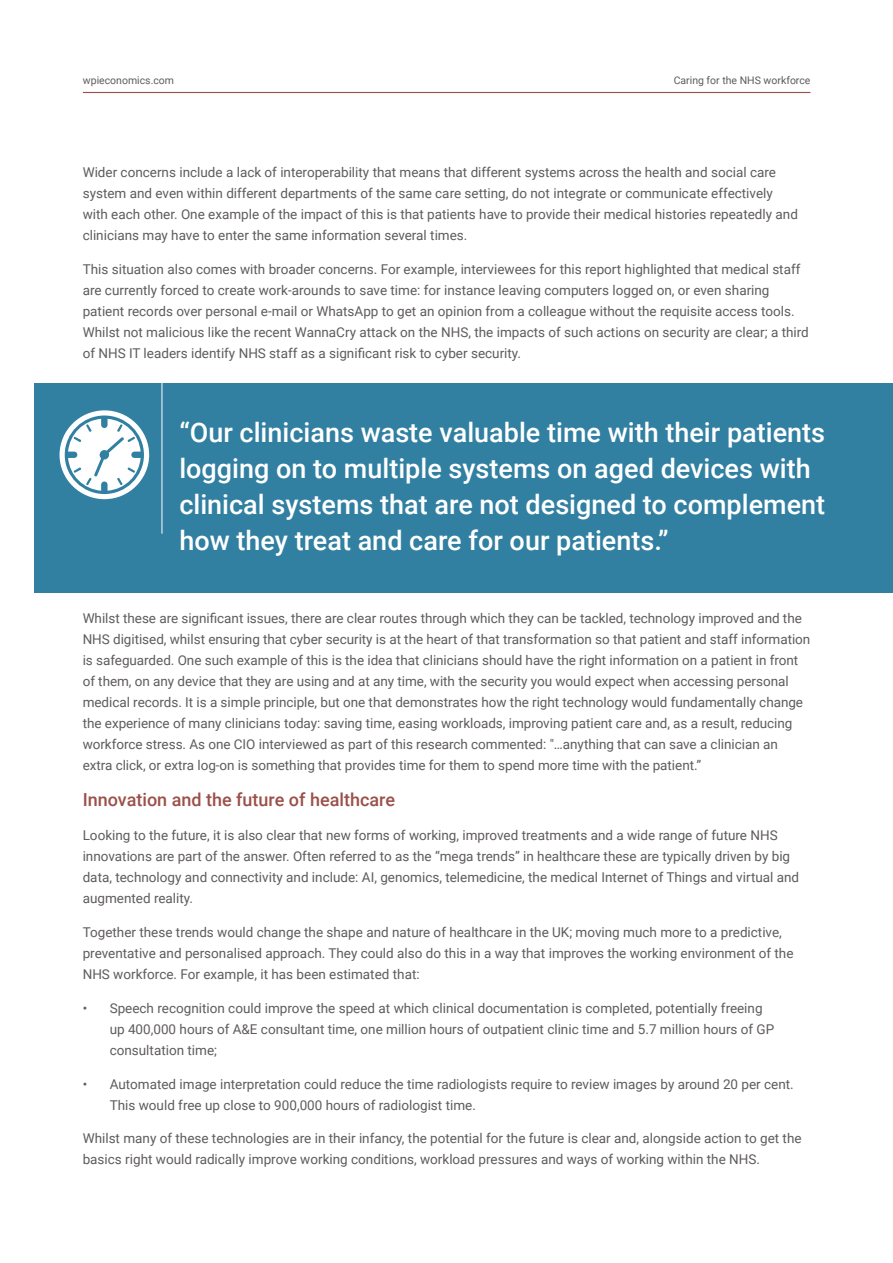
<style>
.page{position:relative;width:893px;height:1263px;background:#fff}
.page>*{position:absolute;margin:0;border:0;box-sizing:border-box;transform-origin:0 0}
.t1{font:500 27px/36px "Roboto";color:#fff}
.t2{font:500 18px "Roboto";color:#9b504a}
.t3{font:13.5px/21px "Roboto";color:#5f5b5b}
.t4{font:10.5px "Roboto";color:#5f5b5b}
</style>
<div class="page">
<hr style="left:83px;top:92px;width:727px;height:1px;background:#9b504a">
<div style="left:34px;top:383px;width:859px;height:210px;background:#3180a2"></div>
<hr style="left:162px;top:381px;width:1px;height:153px;background:#fff">
<svg style="left:60px;top:410px;width:89px;height:89px"></svg>
<p class="t4" style="left:83px;top:72px;width:93px">wpieconomics.com</p>
<p class="t4" style="left:674px;top:72px;width:138px">Caring for the NHS workforce</p>
<p class="t3" style="left:83px;top:161px;width:717px">Wider concerns include a lack of interoperability that means that different systems across the health and social care system and even within different departments of the same care setting, do not integrate or communicate effectively with each other. One example of the impact of this is that patients have to provide their medical histories repeatedly and clinicians may have to enter the same information several times.</p>
<p class="t3" style="left:83px;top:258px;width:728px">This situation also comes with broader concerns. For example, interviewees for this report highlighted that medical staff are currently forced to create work-arounds to save time: for instance leaving computers logged on, or even sharing patient records over personal e-mail or WhatsApp to get an opinion from a colleague without the requisite access tools.<br>Whilst not malicious like the recent WannaCry attack on the NHS, the impacts of such actions on security are clear; a third of NHS IT leaders identify NHS staff as a significant risk to cyber security.</p>
<h1 class="t1" style="left:179px;top:413px;width:647px">“Our clinicians waste valuable time with their patients logging on to multiple systems on aged devices with clinical systems that are not designed to complement how they treat and care for our patients.”</h1>
<p class="t3" style="left:83px;top:607px;width:729px">Whilst these are significant issues, there are clear routes through which they can be tackled, technology improved and the NHS digitised, whilst ensuring that cyber security is at the heart of that transformation so that patient and staff information is safeguarded. One such example of this is the idea that clinicians should have the right information on a patient in front of them, on any device that they are using and at any time, with the security you would expect when accessing personal medical records. It is a simple principle, but one that demonstrates how the right technology would fundamentally change the experience of many clinicians today: saving time, easing workloads, improving patient care and, as a result, reducing workforce stress. As one CIO interviewed as part of this research commented: "…anything that can save a clinician an extra click, or extra log-on is something that provides time for them to spend more time with the patient.”</p>
<h2 class="t2" style="left:83px;top:787px;width:314px">Innovation and the future of healthcare</h2>
<p class="t3" style="left:83px;top:824px;width:718px">Looking to the future, it is also clear that new forms of working, improved treatments and a wide range of future NHS innovations are part of the answer. Often referred to as the “mega trends” in healthcare these are typically driven by big data, technology and connectivity and include: AI, genomics, telemedicine, the medical Internet of Things and virtual and augmented reality.</p>
<p class="t3" style="left:83px;top:921px;width:712px">Together these trends would change the shape and nature of healthcare in the UK; moving much more to a predictive, preventative and personalised approach. They could also do this in a way that improves the working environment of the<br>NHS workforce. For example, it has been estimated that:</p>
<p class="t3" style="left:110px;top:997px;width:666px;text-indent:-27px">• Speech recognition could improve the speed at which clinical documentation is completed, potentially freeing up 400,000 hours of A&amp;E consultant time, one million hours of outpatient clinic time and 5.7 million hours of GP consultation time;</p>
<p class="t3" style="left:110px;top:1073px;width:686px;text-indent:-27px">• Automated image interpretation could reduce the time radiologists require to review images by around 20 per cent.<br>This would free up close to 900,000 hours of radiologist time.</p>
<p class="t3" style="left:83px;top:1127px;width:720px">Whilst many of these technologies are in their infancy, the potential for the future is clear and, alongside action to get the basics right would radically improve working conditions, workload pressures and ways of working within the NHS.</p>
</div>
